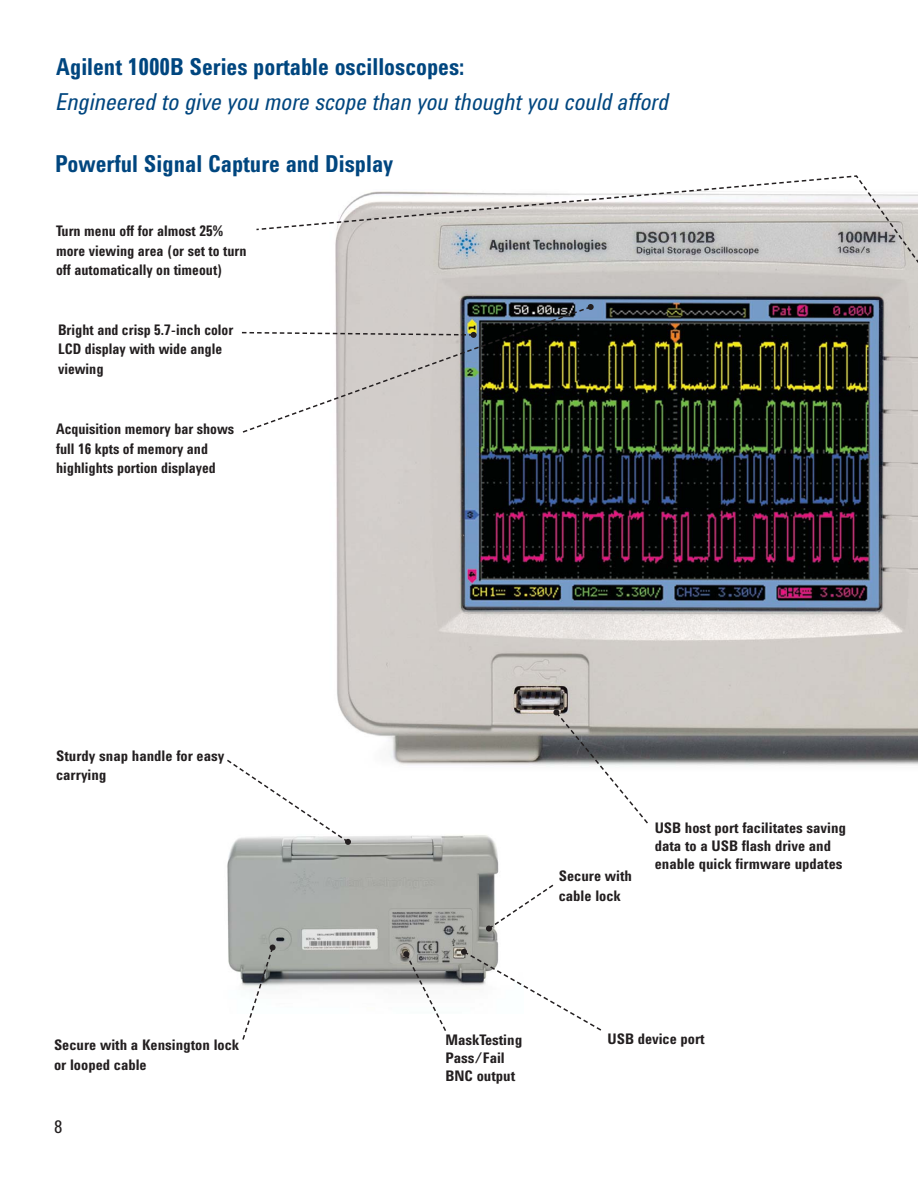
<style>
.page{position:relative;width:918px;height:1188px;background:#fff}
.page>*{position:absolute;margin:0;border:0;box-sizing:border-box;transform-origin:0 0}
.t1{font:700 24px "Agilent Condensed CFF";color:#00467f;scale:.95 1}
.t2{font:italic 24px "Agilent Condensed CFF";color:#00467f;scale:.95 1}
.t3{font:18px "Agilent Condensed CFF";color:#231f20}
.t4{font:700 15px/18px "Agilent Condensed CFF";color:#231f20}
.t5{font:700 15px/19.5px "Agilent Condensed CFF";color:#231f20;scale:.95 1}
</style>
<div class="page">
<img style="left:336px;top:310px;width:582px;height:456px">
<img style="left:227px;top:835px;width:272px;height:152px">
<svg style="left:227px;top:758px;width:124px;height:87px"></svg>
<svg style="left:241px;top:310px;width:352px;height:124px"></svg>
<svg style="left:261px;top:175px;width:657px;height:135px"></svg>
<svg style="left:403px;top:951px;width:45px;height:80px"></svg>
<svg style="left:241px;top:945px;width:35px;height:95px"></svg>
<svg style="left:487px;top:883px;width:67px;height:48px"></svg>
<div style="left:486px;top:925px;width:6px;height:7px;background:#231f20;border-radius:50%"></div>
<svg style="left:553px;top:709px;width:97px;height:115px"></svg>
<svg style="left:461px;top:948px;width:141px;height:83px"></svg>
<h1 class="t1" style="left:56px;top:58px;width:431px">Agilent 1000B Series portable oscilloscopes:</h1>
<h1 class="t2" style="left:56px;top:93px;width:647px">Engineered to give you more scope than you thought you could afford</h1>
<h1 class="t1" style="left:55px;top:155px;width:357px">Powerful Signal Capture and Display</h1>
<p class="t5" style="left:56px;top:223px;width:202px">Turn menu off for almost 25% more viewing area (or set to turn off automatically on timeout)</p>
<p class="t5" style="left:58px;top:321px;width:186px">Bright and crisp 5.7-inch color<br>LCD display with wide angle viewing</p>
<p class="t5" style="left:56px;top:421px;width:189px">Acquisition memory bar shows full 16 kpts of memory and highlights portion displayed</p>
<p class="t4" style="left:56px;top:747px;width:170px;line-height:19.5px">Sturdy snap handle for easy carrying</p>
<p class="t4" style="left:559px;top:868px;width:75px;line-height:19.5px">Secure with cable lock</p>
<p class="t4" style="left:655px;top:821px;width:193px">USB host port facilitates saving data to a USB flash drive and enable quick firmware updates</p>
<p class="t4" style="left:54px;top:1037px;width:187px;line-height:19.5px">Secure with a Kensington lock or looped cable</p>
<p class="t4" style="left:608px;top:1031px;width:99px">USB device port</p>
<p class="t4" style="left:446px;top:1033px;width:78px">MaskTesting<br>Pass/Fail<br>BNC output</p>
<p class="t3" style="left:54px;top:1120px;width:10px">8</p>
</div>
